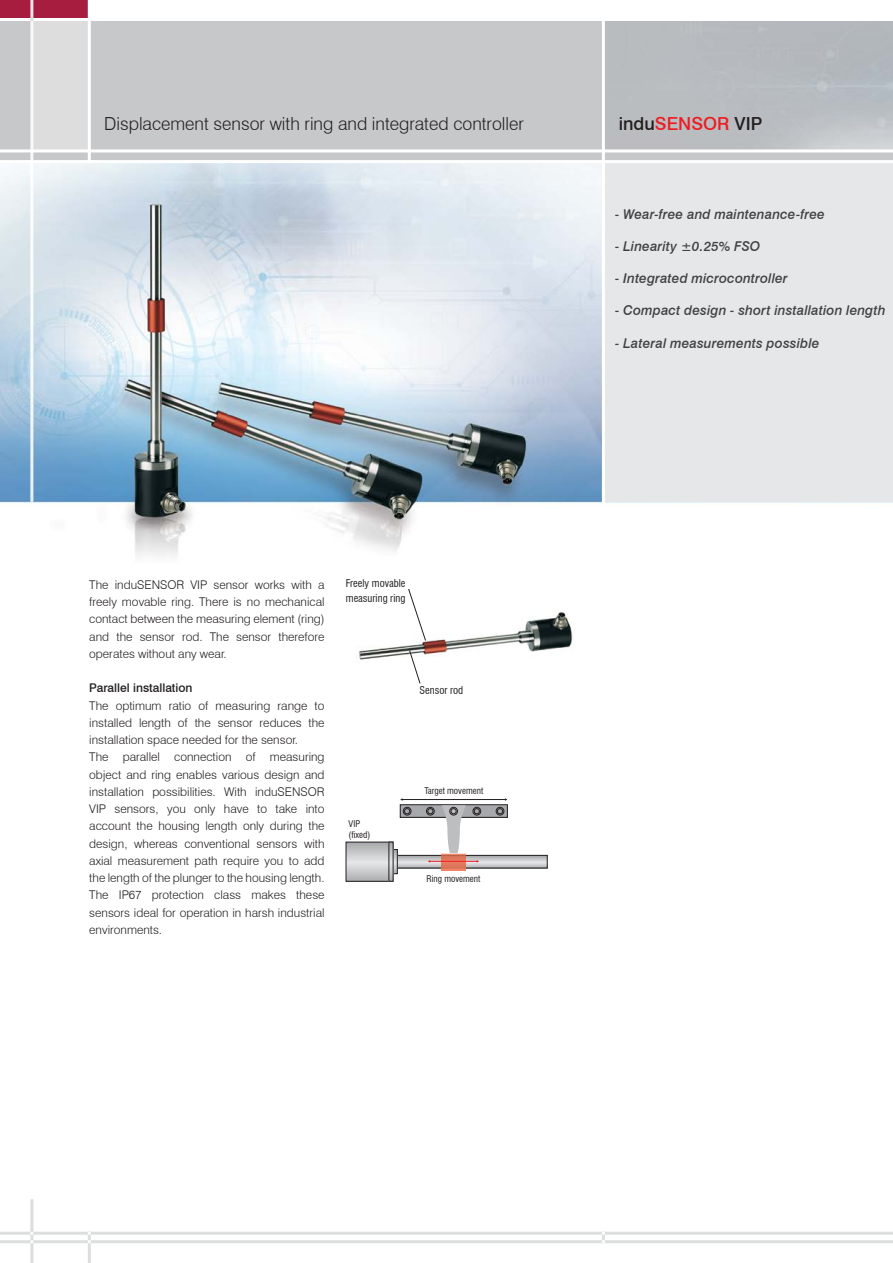
<style>
.page{position:relative;width:893px;height:1263px;background:#fff}
.page>*{position:absolute;margin:0;border:0;box-sizing:border-box;transform-origin:0 0}
.t1{font:300 18px "Swiss 721 BT";color:#231f20}
.t2{font:500 18px "Swiss 721 BT";color:#231f20}
.t3{font:italic 500 13.5px "Swiss 721 BT";letter-spacing:.01em;color:#414042}
.t4{font:300 12px/17.2px "Swiss 721 BT";color:#231f20;text-align:justify}
.t5{font:500 12px "Swiss 721 BT";color:#231f20}
.t6{font:condensed 10.5px/15px "Swiss 721 BT";color:#231f20}
.t7{font:condensed 9px/10.8px "Swiss 721 BT";color:#231f20}
.s1{color:#ed1d24}
</style>
<div class="page">
<img style="left:0;top:163px;width:893px;height:393px">
<div style="left:602px;top:162px;width:291px;height:340px;background:#e6e7e8"></div>
<div style="left:0;top:21px;width:893px;height:141px;background:#c7c8ca"></div>
<div style="left:32px;top:21px;width:57px;height:130px;background:#ddddde"></div>
<div style="left:0;top:0;width:89px;height:18px;background:#a71d3f"></div>
<hr style="left:88px;top:0;width:3px;height:163px;background:#fff">
<div style="left:605px;top:21px;width:288px;height:128px;background:#b8bcc0"></div>
<hr style="left:602px;top:17px;width:3px;height:492px;background:#fff">
<hr style="left:0;top:149px;width:893px;height:3px;background:#fff">
<hr style="left:0;top:160px;width:893px;height:3px;background:#fff">
<hr style="left:0;top:1240px;width:893px;height:3px;background:#dcddde">
<hr style="left:30px;top:0;width:3px;height:502px;background:#dcddde">
<hr style="left:0;top:1232px;width:893px;height:3px;background:#dcddde">
<hr style="left:30px;top:1199px;width:3px;height:64px;background:#dcddde">
<hr style="left:88px;top:1232px;width:3px;height:31px;background:#dcddde">
<svg style="left:602px;top:1232px;width:3px;height:11px"></svg>
<div style="left:400px;top:805px;width:107px;height:12px;background:#a7a9ac"></div>
<div style="left:400px;top:804px;width:108px;height:13px;border:1px solid #231f20"></div>
<svg style="left:397px;top:857px;width:148px;height:9px"></svg>
<div style="left:360px;top:855px;width:187px;height:13px;border:1px solid #231f20"></div>
<img style="left:441px;top:853px;width:25px;height:17px">
<svg style="left:348px;top:844px;width:41px;height:35px"></svg>
<div style="left:346px;top:842px;width:47px;height:39px;border:1px solid #231f20"></div>
<hr style="left:430px;top:861px;width:47px;height:1px;background:#ed1d24">
<hr style="left:402px;top:799px;width:103px;height:1px;background:#231f20">
<svg style="left:441px;top:805px;width:25px;height:48px"></svg>
<div style="left:403px;top:807px;width:8px;height:8px;border:1px solid #231f20;border-radius:50%"></div>
<svg style="left:404px;top:808px;width:6px;height:6px"></svg>
<div style="left:473px;top:807px;width:8px;height:8px;border:1px solid #231f20;border-radius:50%"></div>
<svg style="left:474px;top:808px;width:6px;height:6px"></svg>
<div style="left:426px;top:807px;width:8px;height:8px;border:1px solid #231f20;border-radius:50%"></div>
<svg style="left:428px;top:808px;width:5px;height:6px"></svg>
<div style="left:496px;top:807px;width:8px;height:8px;border:1px solid #231f20;border-radius:50%"></div>
<svg style="left:497px;top:808px;width:6px;height:6px"></svg>
<img style="left:359px;top:611px;width:214px;height:73px">
<svg style="left:408px;top:589px;width:18px;height:52px"></svg>
<svg style="left:409px;top:650px;width:11px;height:34px"></svg>
<h1 class="t1" style="left:104px;top:113px;width:421px">Displacement sensor with ring and integrated controller</h1>
<h1 class="t2" style="left:619px;top:113px;width:145px">indu<span class="s1">SENSOR</span> VIP</h1>
<p class="t4" style="left:89px;top:576px;width:237px">The induSENSOR VIP sensor works with a freely movable ring. There is no mechanical contact between the measuring element (ring) and the sensor rod. The sensor therefore operates without any wear.</p>
<p class="t5" style="left:89px;top:681px;width:105px">Parallel installation</p>
<p class="t4" style="left:89px;top:697px;width:237px;text-align:left">The optimum ratio of measuring range to installed length of the sensor reduces the installation space needed for the sensor.<br>The parallel connection of measuring object and ring enables various design and installation possibilities. With induSENSOR VIP sensors, you only have to take into account the housing length only during the design, whereas conventional sensors with axial measurement path require you to add the length of the plunger to the housing length.<br>The IP67 protection class makes these sensors ideal for operation in harsh industrial environments.</p>
<p class="t6" style="left:346px;top:575px;width:61px">Freely movable measuring ring</p>
<p class="t6" style="left:419px;top:683px;width:45px">Sensor rod</p>
<p class="t7" style="left:349px;top:819px;width:23px">VIP (fixed)</p>
<p class="t7" style="left:424px;top:785px;width:60px">Target movement</p>
<p class="t7" style="left:427px;top:873px;width:55px">Ring movement</p>
<p class="t3" style="left:615px;top:206px;width:211px">- Wear-free and maintenance-free</p>
<p class="t3" style="left:615px;top:238px;width:147px">- Linearity ±0.25% FSO</p>
<p class="t3" style="left:615px;top:270px;width:174px">- Integrated microcontroller</p>
<p class="t3" style="left:615px;top:302px;width:272px">- Compact design - short installation length</p>
<p class="t3" style="left:615px;top:335px;width:206px">- Lateral measurements possible</p>
</div>
